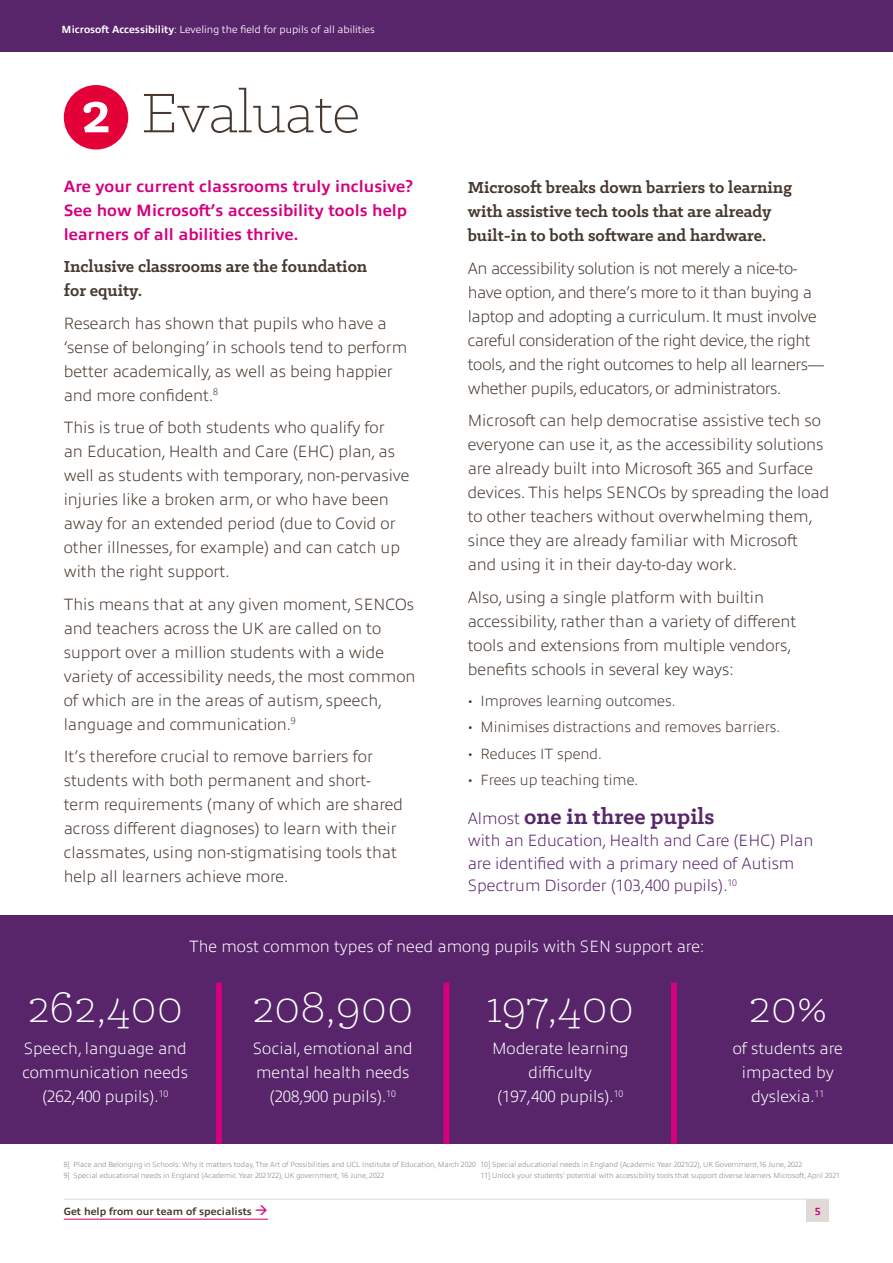
<style>
.page{position:relative;width:893px;height:1263px;background:#fff}
.page>*{position:absolute;margin:0;border:0;box-sizing:border-box;transform-origin:0 0}
.t1{font:300 63px "Klinic Slab";letter-spacing:-.005em;color:#47382f}
.t2{font:300 49.5px "Klinic Slab";color:#fff}
.t3{font:700 24px "Klinic Slab";color:#58256b}
.t4{font:700 18px/24px "Klinic Slab";color:#47382f}
.t5{font:200 16.5px/24px "Allumi Pro";color:#47382f}
.t6{font:200 16.5px/24px "Allumi Pro";letter-spacing:-.02em;color:#47382f}
.t7{font:200 16.5px/24px "Allumi Pro";color:#fff;text-align:center}
.t8{font:200 16.5px/22.5px "Allumi Pro";color:#58256b}
.t9{font:700 16.5px/24px "Allumi Pro";color:#d4007f}
.t10{font:200 15px "Allumi Pro";color:#47382f}
.t11{font:300 10.5px "Allumi Pro";color:#fff}
.t12{font:700 10.5px "Allumi Pro";color:#47382f}
.t13{font:700 10.5px "Allumi Pro";color:#d4007f}
.t14{font:200 7.5px/10.5px "Allumi Pro";color:#887c77}
.s1{font-weight:700}
.s2{font-weight:700;color:#fff}
.s3{font-family:"Klinic Slab";font-weight:300}
.s4{font-family:"Allumi Pro";font-weight:200;font-size:16.5px}
.s5{color:#d4007f}
</style>
<div class="page">
<div style="left:0;top:0;width:893px;height:51px;background:#58256b"></div>
<hr style="left:64px;top:1199px;width:765px;height:1px;background:#dfdad5">
<div style="left:806px;top:1199px;width:23px;height:23px;background:#dfdad5"></div>
<hr style="left:64px;top:1219px;width:204px;height:1px;background:#d4007f">
<div style="left:64px;top:85px;width:64px;height:65px;background:#e40138;border-radius:50%"></div>
<div style="left:0;top:915px;width:893px;height:229px;background:#58256b"></div>
<div style="left:216px;top:982px;width:6px;height:162px;background:#d4007f"></div>
<div style="left:443px;top:982px;width:6px;height:162px;background:#d4007f"></div>
<div style="left:671px;top:982px;width:6px;height:162px;background:#d4007f"></div>
<p class="t11" style="left:62px;top:21px;width:315px"><span class="s1">Microsoft Accessibility</span>: Leveling the field for pupils of all abilities</p>
<h1 class="t1" style="left:81px;top:74px;width:280px"><span class="s2">2</span> Evaluate</h1>
<p class="t9" style="left:64px;top:173px;width:351px">Are your current classrooms truly inclusive?<br>See how Microsoft’s accessibility tools help learners of all abilities thrive.</p>
<p class="t4" style="left:64px;top:254px;width:305px">Inclusive classrooms are the foundation for equity.</p>
<p class="t5" style="left:64px;top:310px;width:345px">Research has shown that pupils who have a ‘sense of belonging’ in schools tend to perform better academically, as well as being happier and more confident.<sup>8</sup></p>
<p class="t5" style="left:64px;top:414px;width:347px">This is true of both students who qualify for<br>an Education, Health and Care (EHC) plan, as well as students with temporary, non-pervasive injuries like a broken arm, or who have been away for an extended period (due to Covid or other illnesses, for example) and can catch up with the right support.</p>
<p class="t5" style="left:64px;top:591px;width:353px">This means that at any given moment, SENCOs and teachers across the UK are called on to support over a million students with a wide variety of accessibility needs, the most common of which are in the areas of autism, speech, language and communication.<sup>9</sup></p>
<p class="t5" style="left:64px;top:743px;width:341px">It’s therefore crucial to remove barriers for students with both permanent and short&shy;term requirements (many of which are shared across different diagnoses) to learn with their classmates, using non-stigmatising tools that help all learners achieve more.</p>
<p class="t4" style="left:468px;top:175px;width:326px">Microsoft breaks down barriers to learning with assistive tech tools that are already built-in to both software and hardware.</p>
<p class="t6" style="left:468px;top:255px;width:358px">An accessibility solution is not merely a nice-to&shy;have option, and there’s more to it than buying a laptop and adopting a curriculum. It must involve careful consideration of the right device, the right tools, and the right outcomes to help all learners— whether pupils, educators, or administrators.</p>
<p class="t5" style="left:468px;top:407px;width:363px">Microsoft can help democratise assistive tech so everyone can use it, as the accessibility solutions are already built into Microsoft 365 and Surface devices. This helps SENCOs by spreading the load to other teachers without overwhelming them, since they are already familiar with Microsoft and using it in their day-to-day work.</p>
<p class="t5" style="left:468px;top:584px;width:330px">Also, using a single platform with builtin accessibility, rather than a variety of different tools and extensions from multiple vendors, benefits schools in several key ways:</p>
<p class="t10" style="left:468px;top:689px;width:209px"><span class="s3">•</span> Improves learning outcomes.</p>
<p class="t10" style="left:468px;top:716px;width:314px"><span class="s3">•</span> Minimises distractions and removes barriers.</p>
<p class="t10" style="left:468px;top:742px;width:136px"><span class="s3">•</span> Reduces IT spend.</p>
<p class="t10" style="left:468px;top:769px;width:172px"><span class="s3">•</span> Frees up teaching time.</p>
<h3 class="t3" style="left:468px;top:800px;width:248px"><span class="s4">Almost</span> one in three pupils</h3>
<p class="t8" style="left:468px;top:828px;width:347px">with an Education, Health and Care (EHC) Plan are identified with a primary need of Autism<br>Spectrum Disorder (103,400 pupils).<sup>10</sup></p>
<p class="t7" style="left:189px;top:933px;width:516px">The most common types of need among pupils with SEN support are:</p>
<h2 class="t2" style="left:27px;top:976px;width:157px">262,400</h2>
<p class="t7" style="left:22px;top:1035px;width:167px">Speech, language and communication needs (262,400 pupils).<sup>10</sup></p>
<h2 class="t2" style="left:252px;top:976px;width:163px">208,900</h2>
<p class="t7" style="left:253px;top:1035px;width:161px">Social, emotional and mental health needs (208,900 pupils).<sup>10</sup></p>
<h2 class="t2" style="left:486px;top:976px;width:149px">197,400</h2>
<p class="t7" style="left:492px;top:1035px;width:138px">Moderate learning difficulty<br>(197,400 pupils).<sup>10</sup></p>
<h2 class="t2" style="left:748px;top:976px;width:80px">20%</h2>
<p class="t7" style="left:733px;top:1035px;width:112px">of students are impacted by dyslexia.<sup>11</sup></p>
<p class="t14" style="left:64px;top:1159px;width:414px">8] Place and Belonging in Schools: Why it matters today, The Art of Possibilities and UCL Institute of Education, March 2020<br>9] Special educational needs in England (Academic Year 2021/22), UK government, 16 June, 2022</p>
<p class="t14" style="left:480px;top:1159px;width:361px">10] Special educational needs in England (Academic Year 2021/22), UK Government,16 June, 2022<br>11] Unlock your students’ potential with accessibility tools that support diverse learners Microsoft, April 2021</p>
<p class="t12" style="left:64px;top:1203px;width:206px">Get help from our team of specialists <span class="s5">→</span></p>
<p class="t13" style="left:815px;top:1203px;width:7px">5</p>
</div>
